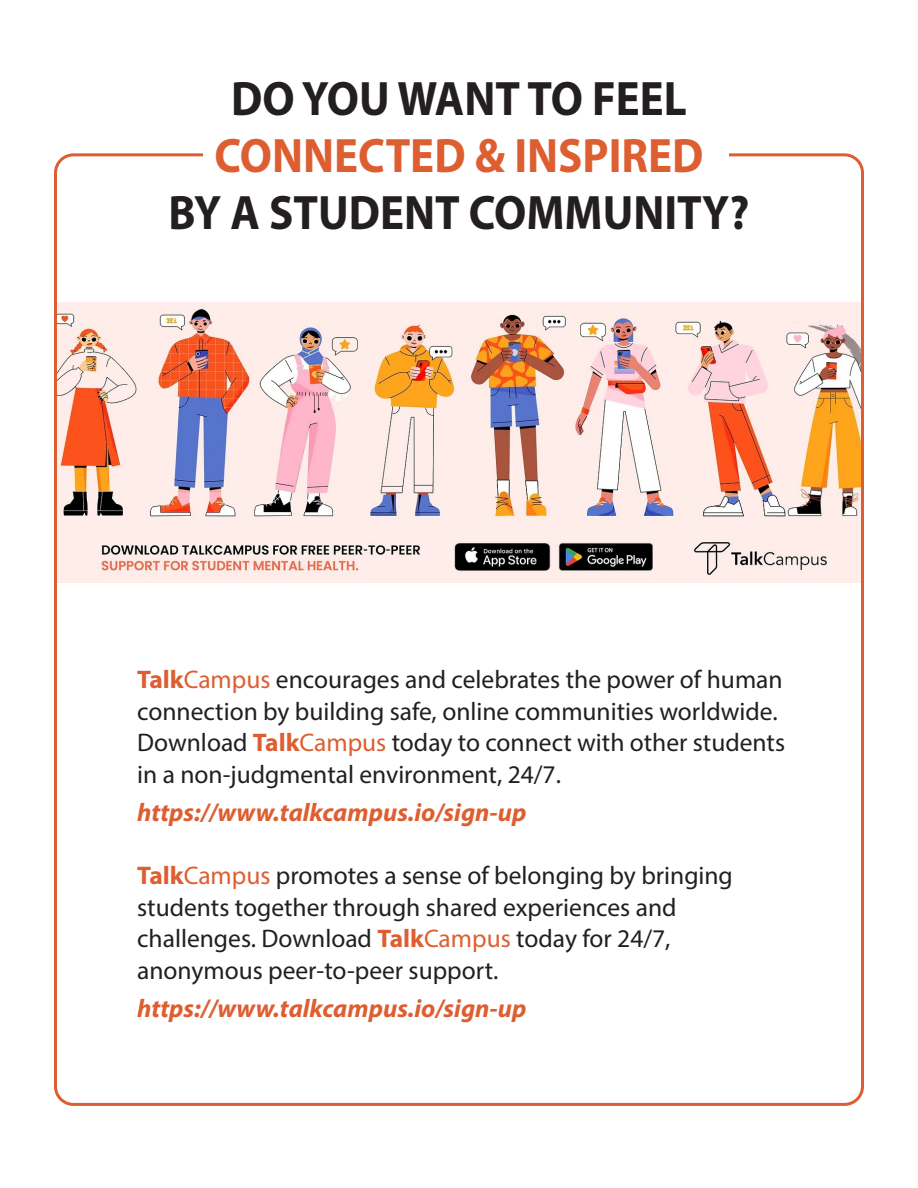
<style>
.page{position:relative;width:918px;height:1188px;background:#fff}
.page>*{position:absolute;margin:0;border:0;box-sizing:border-box;transform-origin:0 0}
.t1{font:700 48.6px "Myriad Pro";color:#231f20;scale:.93 1}
.t2{font:700 48.6px "Myriad Pro";color:#dd5e31;scale:.93 1}
.t3{font:25.5px/31.5px "Myriad Pro";color:#231f20}
.t4{font:italic 700 25.5px "Myriad Pro";color:#dd5e31}
.s1{font-weight:700;color:#dd5e31}
.s2{color:#dd5e31}
</style>
<div class="page">
<img style="left:58px;top:302px;width:802px;height:280px">
<p class="t1" style="left:231px;top:67px;width:492px">DO YOU WANT TO FEEL</p>
<p class="t2" style="left:214px;top:124px;width:527px">CONNECTED &amp; INSPIRED</p>
<p class="t1" style="left:169px;top:181px;width:626px">BY A STUDENT COMMUNITY?</p>
<p class="t3" style="left:137px;top:664px;width:650px"><span class="s1">Talk</span><span class="s2">Campus</span> encourages and celebrates the power of human connection by building safe, online communities worldwide.<br>Download <span class="s1">Talk</span><span class="s2">Campus</span> today to connect with other students in a non-judgmental environment, 24/7.</p>
<p class="t4" style="left:137px;top:796px;width:391px">https://www.talkcampus.io/sign-up</p>
<p class="t3" style="left:137px;top:859px;width:597px"><span class="s1">Talk</span><span class="s2">Campus</span> promotes a sense of belonging by bringing students together through shared experiences and challenges. Download <span class="s1">Talk</span><span class="s2">Campus</span> today for 24/7, anonymous peer-to-peer support.</p>
<p class="t4" style="left:137px;top:992px;width:391px">https://www.talkcampus.io/sign-up</p>
</div>
